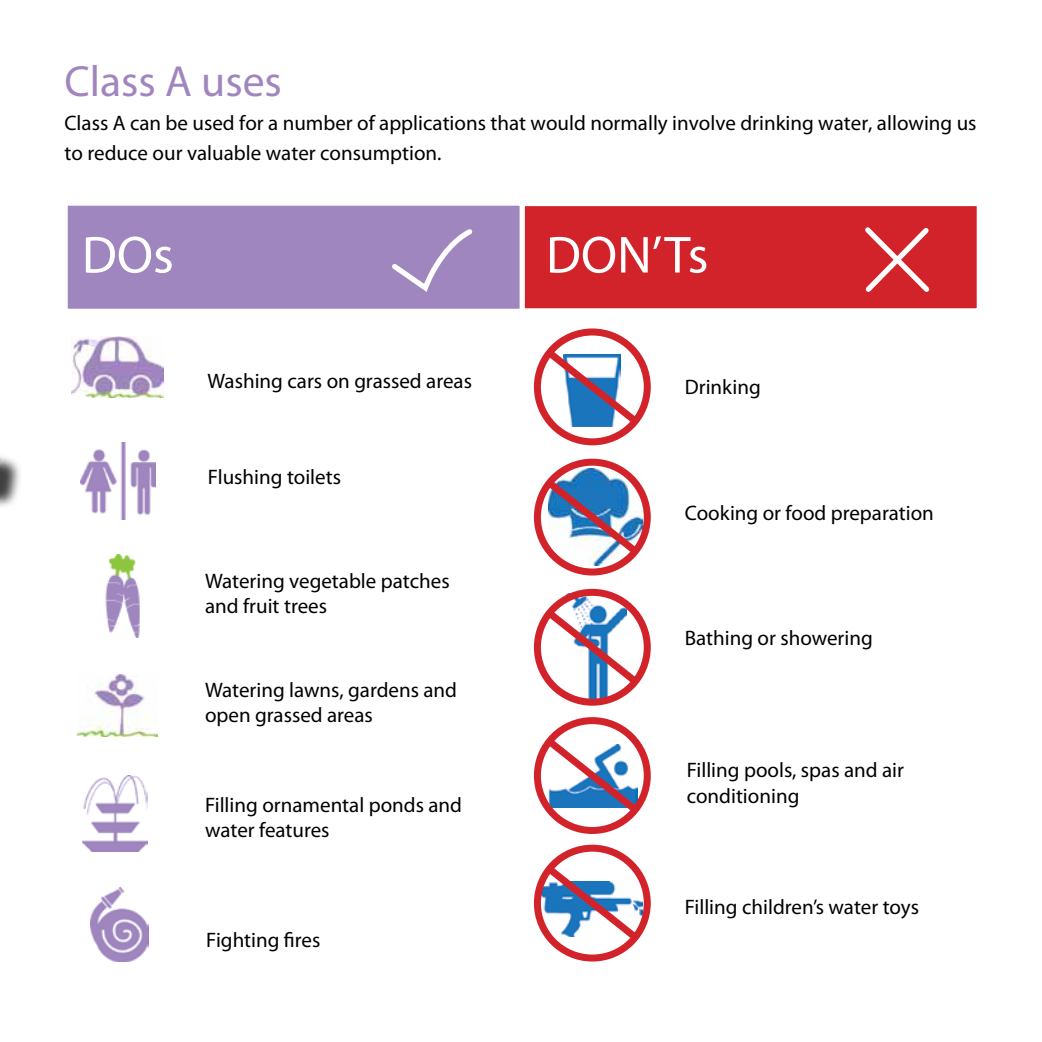
<style>
.page{position:relative;width:1042px;height:1042px;background:#fff}
.page>*{position:absolute;margin:0;border:0;box-sizing:border-box;transform-origin:0 0}
.t1{font:52.5px "Myriad Pro";color:#fff}
.t2{font:43.75px "Myriad Pro";color:#a186be}
.t3{font:21px/25.2px "Myriad Pro";color:#000}
</style>
<div class="page">
<img style="left:0;top:456px;width:20px;height:51px">
<img style="left:71px;top:337px;width:92px;height:60px">
<img style="left:554px;top:468px;width:77px;height:97px">
<img style="left:77px;top:674px;width:80px;height:62px">
<img style="left:82px;top:775px;width:65px;height:76px">
<img style="left:563px;top:593px;width:64px;height:108px">
<img style="left:80px;top:442px;width:76px;height:77px">
<img style="left:105px;top:555px;width:35px;height:82px">
<div style="left:64px;top:202px;width:459px;height:110px;background:#9f86be;border:4px solid #fff"></div>
<div style="left:521px;top:203px;width:459px;height:109px;background:#d2232a;border:4px solid #fff"></div>
<svg style="left:392px;top:229px;width:81px;height:63px"></svg>
<svg style="left:865px;top:227px;width:65px;height:65px"></svg>
<div style="left:534px;top:328px;width:117px;height:117px;border:7px solid #d2232a;border-radius:50%"></div>
<svg style="left:540px;top:343px;width:105px;height:88px"></svg>
<div style="left:534px;top:459px;width:117px;height:116px;border:7px solid #d2232a;border-radius:50%"></div>
<svg style="left:540px;top:473px;width:105px;height:88px"></svg>
<div style="left:534px;top:589px;width:117px;height:117px;border:7px solid #d2232a;border-radius:50%"></div>
<svg style="left:540px;top:603px;width:105px;height:88px"></svg>
<div style="left:534px;top:717px;width:117px;height:117px;border:7px solid #d2232a;border-radius:50%"></div>
<svg style="left:540px;top:732px;width:105px;height:87px"></svg>
<div style="left:534px;top:844px;width:117px;height:117px;border:7px solid #d2232a;border-radius:50%"></div>
<svg style="left:540px;top:859px;width:105px;height:88px"></svg>
<img style="left:91px;top:887px;width:58px;height:74px">
<h2 class="t2" style="left:64px;top:54px;width:219px">Class A uses</h2>
<p class="t3" style="left:64px;top:108px;width:913px;line-height:29.8px">Class A can be used for a number of applications that would normally involve drinking water, allowing us to reduce our valuable water consumption.</p>
<h1 class="t1" style="left:82px;top:222px;width:93px">DOs</h1>
<h1 class="t1" style="left:546px;top:222px;width:164px">DON’Ts</h1>
<p class="t3" style="left:208px;top:368px;width:266px">Washing cars on grassed areas</p>
<p class="t3" style="left:208px;top:464px;width:135px">Flushing toilets</p>
<p class="t3" style="left:205px;top:568px;width:246px">Watering vegetable patches and fruit trees</p>
<p class="t3" style="left:205px;top:676px;width:253px">Watering lawns, gardens and open grassed areas</p>
<p class="t3" style="left:205px;top:792px;width:258px">Filling ornamental ponds and water features</p>
<p class="t3" style="left:206px;top:927px;width:116px">Fighting fires</p>
<p class="t3" style="left:685px;top:374px;width:78px">Drinking</p>
<p class="t3" style="left:685px;top:500px;width:251px">Cooking or food preparation</p>
<p class="t3" style="left:685px;top:625px;width:190px">Bathing or showering</p>
<p class="t3" style="left:687px;top:757px;width:219px">Filling pools, spas and air conditioning</p>
<p class="t3" style="left:685px;top:894px;width:236px">Filling children’s water toys</p>
</div>
